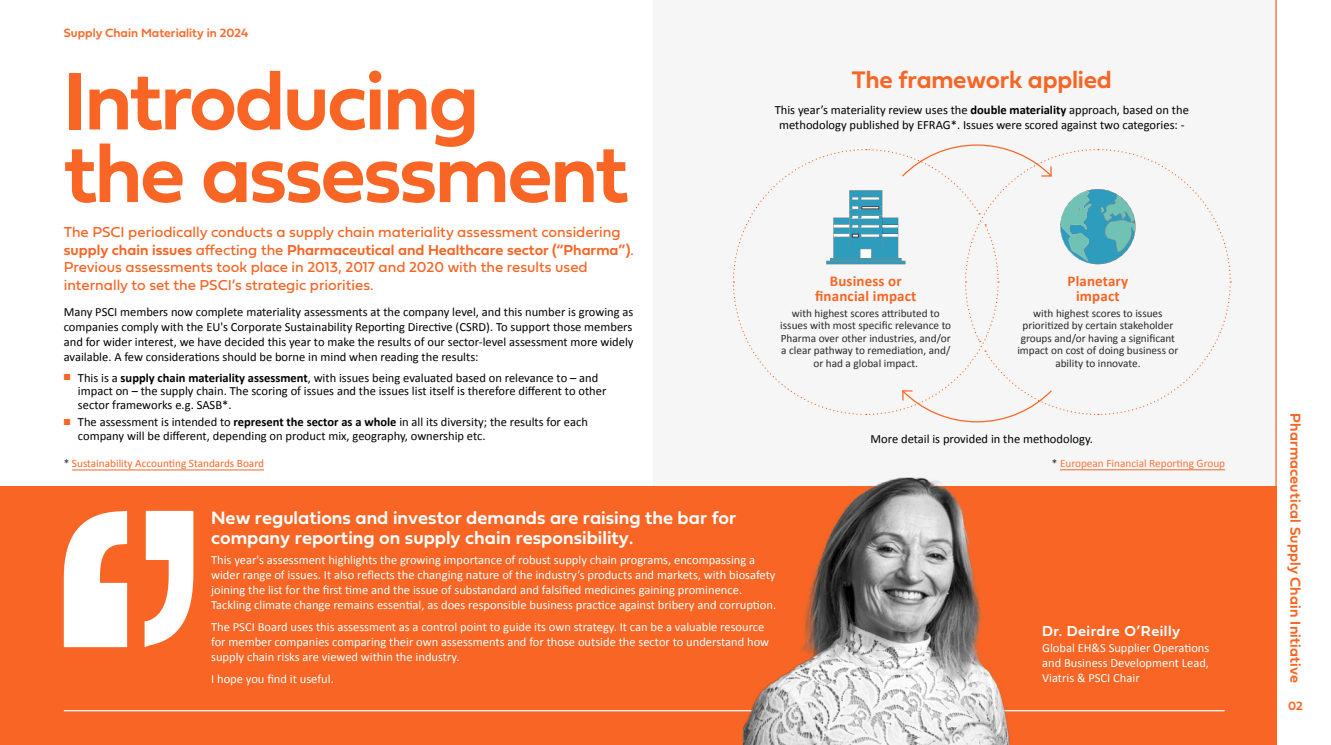
<style>
.page{position:relative;width:1331px;height:745px;background:#fff}
.page>*{position:absolute;margin:0;border:0;box-sizing:border-box;transform-origin:0 0}
.t1{font:85px/72.5px "Fieldwork Geo Demibold";letter-spacing:-.03em;color:#f86524}
.t2{font:25px "Fieldwork Geo Demibold";letter-spacing:-.01em;color:#f86524}
.t3{font:18.75px/20px "Fieldwork Geo Demibold";color:#fff}
.t4{font:15px/17.5px "Fieldwork Geo Regular";color:#f86524}
.t5{font:15px "Fieldwork Geo Demibold";color:#f86524}
.t6{font:700 15px/15px "Calibri";letter-spacing:.01em;color:#f86524;text-align:center}
.t7{font:15px "Fieldwork Geo Demibold";letter-spacing:.03em;color:#fff}
.t8{font:12.5px/15px "Calibri";color:#000}
.t9{font:12.5px/15px "Calibri";color:#fff}
.t10{font:12.5px "Fieldwork Geo Demibold";color:#f86d2f}
.t11{font:12.5px "Fieldwork Geo Demibold";color:#f86524}
.t12{font:11.25px/12.5px "Calibri";color:#282827;text-align:center}
.t13{font:11.25px "Calibri";color:#f86524}
.t14{font:11.25px "Calibri";color:#f9743a}
.s1{font-family:"Fieldwork Geo Regular"}
.s2{color:#f86524}
.s3{font-weight:700}
.s4{color:#282827}
</style>
<div class="page">
<div style="left:653px;top:0;width:623px;height:485px;background:#f6f6f6"></div>
<div style="left:0;top:485px;width:1276px;height:259px;background:#f86524"></div>
<svg style="left:64px;top:510px;width:63px;height:136px"></svg>
<svg style="left:145px;top:510px;width:48px;height:136px"></svg>
<hr style="left:72px;top:469px;width:192px;height:1px;background:#f86524">
<hr style="left:64px;top:709px;width:1160px;height:1px;background:#fff">
<img style="left:743px;top:470px;width:319px;height:274px">
<svg style="left:733px;top:144px;width:498px;height:279px"></svg>
<hr style="left:1060px;top:469px;width:165px;height:1px;background:#f86524">
<hr style="left:1275px;top:0;width:1px;height:744px;background:#f86524">
<p class="t10" style="left:64px;top:23px;width:186px">Supply Chain Materiality in 2024</p>
<h1 class="t1" style="left:64px;top:61px;width:566px">Introducing<br>the assessment</h1>
<p class="t4" style="left:64px;top:223px;width:558px">The PSCI periodically conducts a supply chain materiality assessment considering</p>
<p class="t5" style="left:64px;top:238px;width:571px">supply chain issues <span class="s1">affecting the</span> Pharmaceutical and Healthcare sector (“Pharma”)<span class="s1">.</span></p>
<p class="t4" style="left:64px;top:258px;width:525px">Previous assessments took place in 2013, 2017 and 2020 with the results used internally to set the PSCI’s strategic priorities.</p>
<p class="t8" style="left:64px;top:303px;width:571px;text-align:justify">Many PSCI members now complete materiality assessments at the company level, and this number is growing as companies comply with the EU's Corporate Sustainability Reporting Directive (CSRD). To support those members and for wider interest, we have decided this year to make the results of our sector-level assessment more widely available. A few considerations should be borne in mind when reading the results:</p>
<p class="t8" style="left:78px;top:370px;width:530px;line-height:13.8px;text-indent:-14px"><span class="s2">■</span> This is a <span class="s3">supply chain materiality assessment</span>, with issues being evaluated based on relevance to – and impact on – the supply chain. The scoring of issues and the issues list itself is therefore different to other sector frameworks e.g. SASB*.</p>
<p class="t8" style="left:78px;top:414px;width:511px;line-height:13.8px;text-indent:-14px"><span class="s2">■</span> The assessment is intended to <span class="s3">represent the sector as a whole</span> in all its diversity; the results for each company will be different, depending on product mix, geography, ownership etc.</p>
<p class="t13" style="left:64px;top:455px;width:202px"><span class="s4">*</span> Sustainability Accounting Standards Board</p>
<h2 class="t2" style="left:852px;top:60px;width:261px">The framework applied</h2>
<p class="t8" style="left:775px;top:102px;width:415px;text-align:center">This year’s materiality review uses the <span class="s3">double materiality</span> approach, based on the methodology published by EFRAG*. Issues were scored against two categories: -</p>
<p class="t6" style="left:815px;top:272px;width:103px">Business or financial impact</p>
<p class="t12" style="left:780px;top:306px;width:172px">with highest scores attributed to issues with most specific relevance to Pharma over other industries, and/or a clear pathway to remediation, and/ or had a global impact.</p>
<p class="t6" style="left:1067px;top:272px;width:62px">Planetary impact</p>
<p class="t12" style="left:1017px;top:306px;width:163px">with highest scores to issues prioritized by certain stakeholder groups and/or having a significant impact on cost of doing business or ability to innovate.</p>
<p class="t8" style="left:870px;top:430px;width:224px">More detail is provided in the methodology.</p>
<p class="t14" style="left:1051px;top:455px;width:175px"><span class="s4">*</span> European Financial Reporting Group</p>
<h3 class="t3" style="left:211px;top:506px;width:527px">New regulations and investor demands are raising the bar for company reporting on supply chain responsibility.</h3>
<p class="t9" style="left:211px;top:551px;width:566px">This year's assessment highlights the growing importance of robust supply chain programs, encompassing a wider range of issues. It also reflects the changing nature of the industry’s products and markets, with biosafety joining the list for the first time and the issue of substandard and falsified medicines gaining prominence.<br>Tackling climate change remains essential, as does responsible business practice against bribery and corruption.</p>
<p class="t9" style="left:211px;top:619px;width:559px">The PSCI Board uses this assessment as a control point to guide its own strategy. It can be a valuable resource for member companies comparing their own assessments and for those outside the sector to understand how supply chain risks are viewed within the industry.</p>
<p class="t9" style="left:211px;top:671px;width:124px">I hope you find it useful.</p>
<p class="t7" style="left:1042px;top:619px;width:140px">Dr. Deirdre O’Reilly</p>
<p class="t9" style="left:1042px;top:640px;width:169px;text-align:justify">Global EH&amp;S Supplier Operations and Business Development Lead, Viatris &amp; PSCI Chair</p>
<p class="t5" style="left:1307px;top:413px;width:271px;rotate:90deg">Pharmaceutical Supply Chain Initiative</p>
<p class="t11" style="left:1288px;top:696px;width:16px">02</p>
</div>
